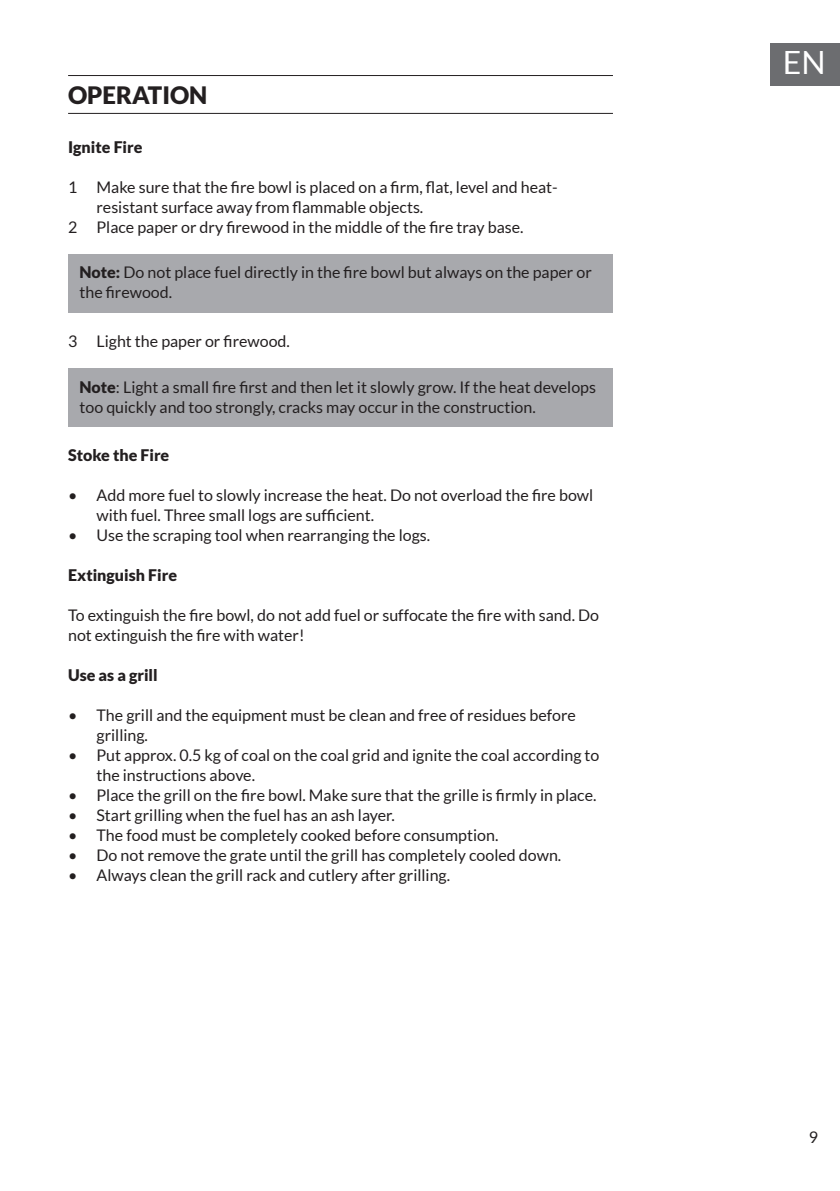
<style>
.page{position:relative;width:840px;height:1191px;background:#fff}
.page>*{position:absolute;margin:0;border:0;box-sizing:border-box;transform-origin:0 0}
.t1{font:32px "Lato";color:#fff}
.t2{font:900 24px "Lato";color:#231f20}
.t3{font:16px/20px "Lato";color:#231f20}
.t4{font:900 16px "Lato";color:#231f20}
.s1{font-weight:900}
</style>
<div class="page">
<div style="left:770px;top:43px;width:69px;height:42px;background:#6c6d70"></div>
<hr style="left:68px;top:75px;width:544px;height:1px;background:#231f20">
<hr style="left:68px;top:113px;width:544px;height:1px;background:#231f20">
<div style="left:68px;top:254px;width:544px;height:59px;background:#a8a9ad"></div>
<div style="left:68px;top:368px;width:544px;height:59px;background:#a8a9ad"></div>
<h2 class="t2" style="left:68px;top:82px;width:141px">OPERATION</h2>
<p class="t4" style="left:68px;top:137px;width:76px">Ignite Fire</p>
<p class="t3" style="left:68px;top:177px;width:491px">1 Make sure that the fire bowl is placed on a firm, flat, level and heat-</p>
<p class="t3" style="left:96px;top:197px;width:328px">resistant surface away from flammable objects.</p>
<p class="t3" style="left:68px;top:217px;width:456px">2 Place paper or dry firewood in the middle of the fire tray base.</p>
<p class="t3" style="left:79px;top:262px;width:513px"><span class="s1">Note:</span> Do not place fuel directly in the fire bowl but always on the paper or the firewood.</p>
<p class="t3" style="left:68px;top:331px;width:223px">3 Light the paper or firewood.</p>
<p class="t3" style="left:79px;top:376px;width:518px"><span class="s1">Note</span>: Light a small fire first and then let it slowly grow. If the heat develops too quickly and too strongly, cracks may occur in the construction.</p>
<p class="t4" style="left:68px;top:446px;width:103px">Stoke the Fire</p>
<p class="t3" style="left:96px;top:485px;width:498px;text-indent:-28px">• Add more fuel to slowly increase the heat. Do not overload the fire bowl with fuel. Three small logs are sufficient.</p>
<p class="t3" style="left:68px;top:525px;width:363px">• Use the scraping tool when rearranging the logs.</p>
<p class="t4" style="left:68px;top:566px;width:110px">Extinguish Fire</p>
<p class="t3" style="left:68px;top:605px;width:532px">To extinguish the fire bowl, do not add fuel or suffocate the fire with sand. Do not extinguish the fire with water!</p>
<p class="t4" style="left:68px;top:666px;width:91px">Use as a grill</p>
<p class="t3" style="left:96px;top:705px;width:480px;text-indent:-28px">• The grill and the equipment must be clean and free of residues before grilling.</p>
<p class="t3" style="left:96px;top:745px;width:504px;text-indent:-28px">• Put approx. 0.5 kg of coal on the coal grid and ignite the coal according to the instructions above.</p>
<p class="t3" style="left:68px;top:785px;width:529px">• Place the grill on the fire bowl. Make sure that the grille is firmly in place.</p>
<p class="t3" style="left:68px;top:805px;width:328px">• Start grilling when the fuel has an ash layer.</p>
<p class="t3" style="left:68px;top:825px;width:431px">• The food must be completely cooked before consumption.</p>
<p class="t3" style="left:68px;top:845px;width:494px">• Do not remove the grate until the grill has completely cooled down.</p>
<p class="t3" style="left:68px;top:865px;width:383px">• Always clean the grill rack and cutlery after grilling.</p>
<h1 class="t1" style="left:782px;top:45px;width:44px">EN</h1>
<p class="t3" style="left:808px;top:1127px;width:11px">9</p>
</div>
